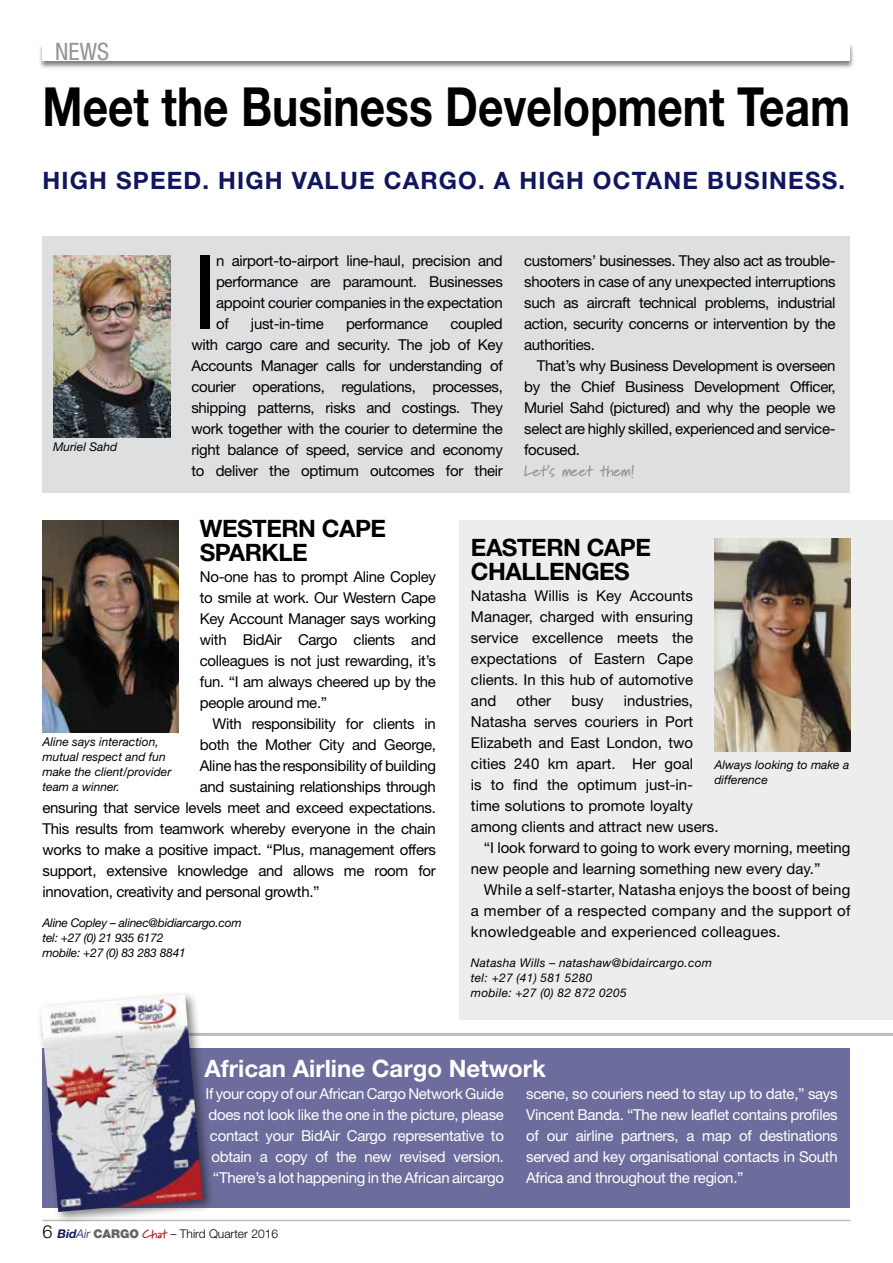
<style>
.page{position:relative;width:893px;height:1263px;background:#fff}
.page>*{position:absolute;margin:0;border:0;box-sizing:border-box;transform-origin:0 0}
.t1{font:103.2px "Helvetica Neue LT Std";color:#000}
.t2{font:700 54px "Helvetica Neue LT Std";color:#000;scale:.82 1}
.t3{font:700 24px "Helvetica Neue LT Std";letter-spacing:.05em;color:#11175e}
.t4{font:700 24px/24px "Helvetica Neue LT Std";letter-spacing:-.02em;color:#000}
.t5{font:700 24px "Helvetica Neue LT Std";color:#fff}
.t6{font:condensed 24px "Helvetica Neue LT Std";color:#939598}
.t7{font:15px/21px "Helvetica Neue LT Std";letter-spacing:-.02em;color:#000;text-align:justify}
.t8{font:15px/21px "Helvetica Neue LT Std";letter-spacing:-.02em;color:#fff;text-align:center}
.t9{font:15px "Helvetica Neue LT Std";color:#000}
.t10{font:15px "Helvetica Neue LT Std";letter-spacing:.02em;color:#000}
.t11{font:700 15px "Marydale";letter-spacing:-.02em;color:#939598}
.t12{font:italic 12px/15px "Helvetica Neue LT Std";color:#000}
.t13{font:italic 12px/15px "Helvetica Neue LT Std";letter-spacing:.02em;color:#000}
.t14{font:italic 12px/15px "Helvetica Neue LT Std";letter-spacing:-.02em;color:#000}
.t15{font:300 12px "Helvetica Neue LT Std";color:#000}
.s1{font-size:18px}
.s2{font-weight:700;font-style:italic;color:#11175e}
.s3{font-style:italic;color:#11175e}
.s4{font-weight:900;color:#636466}
.s5{font-family:"Marydale";font-weight:700;color:#b5121b}
</style>
<div class="page">
<hr style="left:43px;top:1220px;width:807px;height:1px;background:#bcbec0">
<div style="left:459px;top:520px;width:434px;height:500px;background:#ededee"></div>
<img style="left:714px;top:539px;width:136px;height:212px">
<div style="left:42px;top:1048px;width:808px;height:159px;background:#6d6d9d"></div>
<div style="left:38px;top:42px;width:817px;height:27px;background:#000;opacity:.5"></div>
<div style="left:43px;top:43px;width:807px;height:18px;background:#fff"></div>
<img style="left:43px;top:520px;width:136px;height:213px">
<div style="left:43px;top:236px;width:807px;height:256px;background:#dedfe0"></div>
<img style="left:53px;top:255px;width:117px;height:183px">
<hr style="left:43px;top:1033px;width:850px;height:3px;background:#b9bdc0">
<div style="left:36px;top:990px;width:180px;height:235px;background:#000;opacity:.5"></div>
<img style="left:40px;top:994px;width:163px;height:218px">
<h3 class="t6" style="left:55px;top:38px;width:55px">NEWS</h3>
<h2 class="t2" style="left:43px;top:73px;width:986px">Meet the Business Development Team</h2>
<h3 class="t3" style="left:42px;top:166px;width:35px">High</h3>
<h3 class="t3" style="left:116px;top:166px;width:18px">speed</h3>
<h3 class="t3" style="left:202px;top:166px;width:50px">. High</h3>
<h3 class="t3" style="left:292px;top:166px;width:33px">Value</h3>
<h3 class="t3" style="left:384px;top:166px;width:39px">Cargo</h3>
<h3 class="t3" style="left:478px;top:166px;width:76px">. A High</h3>
<h3 class="t3" style="left:593px;top:166px;width:38px">Octane</h3>
<h3 class="t3" style="left:707px;top:166px;width:35px">Business</h3>
<h3 class="t3" style="left:839px;top:166px;width:8px">.</h3>
<p class="t12" style="left:53px;top:439px;width:66px">Muriel Sahd</p>
<h1 class="t1" style="left:191px;top:230px;width:28px">I</h1>
<p class="t7" style="left:216px;top:250px;width:288px">n airport-to-airport line-haul, precision and performance are paramount. Businesses appoint courier companies in the expectation of</p>
<p class="t7" style="left:251px;top:313px;width:74px">just-in-time</p>
<p class="t7" style="left:346px;top:313px;width:84px">performance</p>
<p class="t7" style="left:191px;top:313px;width:313px;text-indent:259px">coupled with cargo care and security. The job of Key Accounts Manager calls for understanding of courier operations, regulations, processes, shipping patterns, risks and costings. They work together with the courier to determine the right balance of speed, service and economy to deliver the optimum outcomes for their</p>
<p class="t7" style="left:524px;top:250px;width:313px">customers’ businesses. They also act as trouble&shy;shooters in case of any unexpected interruptions such as aircraft technical problems, industrial action, security concerns or intervention by the authorities.</p>
<p class="t7" style="left:524px;top:355px;width:313px;text-indent:13px">That’s why Business Development is overseen by the Chief Business Development Officer, Muriel Sahd (pictured) and why the people we select are highly skilled, experienced and service&shy;focused.</p>
<p class="t11" style="left:524px;top:462px;width:113px">Let’s meet them!</p>
<h3 class="t4" style="left:200px;top:516px;width:188px">WESTERN CAPE<br>SPARKLE</h3>
<p class="t7" style="left:200px;top:566px;width:238px">No-one has to prompt Aline Copley to smile at work. Our Western Cape Key Account Manager says working with BidAir Cargo clients and colleagues is not just rewarding, it’s fun. “I am always cheered up by the people around me.”</p>
<p class="t7" style="left:213px;top:713px;width:225px">With responsibility for clients in</p>
<p class="t7" style="left:200px;top:734px;width:238px">both the Mother City and George,</p>
<p class="t7" style="left:200px;top:755px;width:238px">Aline has the responsibility of building</p>
<p class="t7" style="left:200px;top:776px;width:238px">and sustaining relationships through</p>
<p class="t7" style="left:43px;top:797px;width:395px">ensuring that service levels meet and exceed expectations.</p>
<p class="t7" style="left:43px;top:818px;width:395px">This results from teamwork whereby everyone in the chain</p>
<p class="t7" style="left:43px;top:839px;width:395px">works to make a positive impact. “Plus, management offers</p>
<p class="t7" style="left:43px;top:860px;width:395px">support, extensive knowledge and allows me room for</p>
<p class="t7" style="left:43px;top:881px;width:279px">innovation, creativity and personal growth.”</p>
<p class="t14" style="left:43px;top:915px;width:201px">Aline Copley – alinec@bidiarcargo.com tel: +27 (0) 21 935 6172<br>mobile: +27 (0) 83 283 8841</p>
<p class="t12" style="left:43px;top:734px;width:130px">Aline says interaction, mutual respect and fun make the client/provider team a winner.</p>
<h3 class="t4" style="left:471px;top:535px;width:182px">EASTERN CAPE<br>CHALLENGES</h3>
<p class="t7" style="left:471px;top:585px;width:224px">Natasha Willis is Key Accounts Manager, charged with ensuring service excellence meets the expectations of Eastern Cape clients. In this hub of automotive and</p>
<p class="t7" style="left:516px;top:690px;width:36px">other</p>
<p class="t7" style="left:571px;top:690px;width:34px">busy</p>
<p class="t9" style="left:624px;top:692px;width:71px">industries,</p>
<p class="t9" style="left:471px;top:713px;width:224px">Natasha serves couriers in Port</p>
<p class="t9" style="left:471px;top:734px;width:224px">Elizabeth and East London, two</p>
<p class="t9" style="left:471px;top:755px;width:224px">cities 240 km apart. Her goal</p>
<p class="t9" style="left:471px;top:776px;width:224px">is to find the optimum just-in-</p>
<p class="t9" style="left:471px;top:797px;width:224px">time solutions to promote loyalty</p>
<p class="t9" style="left:471px;top:818px;width:249px">among clients and attract new users.</p>
<p class="t9" style="left:484px;top:839px;width:368px">“I look forward to going to work every morning, meeting</p>
<p class="t9" style="left:471px;top:860px;width:351px">new people and learning something new every day.”</p>
<p class="t10" style="left:484px;top:881px;width:368px">While a self-starter, Natasha enjoys the boost of being</p>
<p class="t10" style="left:471px;top:902px;width:381px">a member of a respected company and the support of</p>
<p class="t10" style="left:471px;top:923px;width:311px">knowledgeable and experienced colleagues.</p>
<p class="t13" style="left:471px;top:955px;width:243px">Natasha Wills – natashaw@bidaircargo.com tel: +27 (41) 581 5280<br>mobile: +27 (0) 82 872 0205</p>
<p class="t12" style="left:714px;top:757px;width:136px">Always looking to make a difference</p>
<h3 class="t5" style="left:204px;top:1054px;width:343px">African Airline Cargo Network</h3>
<p class="t8" style="left:205px;top:1082px;width:300px">If your copy of our African Cargo Network Guide does not look like the one in the picture, please contact your BidAir Cargo representative to obtain a copy of the new revised version. “There’s a lot happening in the African aircargo</p>
<p class="t8" style="left:526px;top:1082px;width:313px;text-align:justify">scene, so couriers need to stay up to date,” says Vincent Banda. “The new leaflet contains profiles of our airline partners, a map of destinations served and key organisational contacts in South Africa and throughout the region.”</p>
<p class="t15" style="left:43px;top:1226px;width:237px"><span class="s1">6</span> <span class="s2">Bid</span><span class="s3">Air</span> <span class="s4">CARGO</span> <span class="s5">Chat</span> – Third Quarter 2016</p>
</div>
